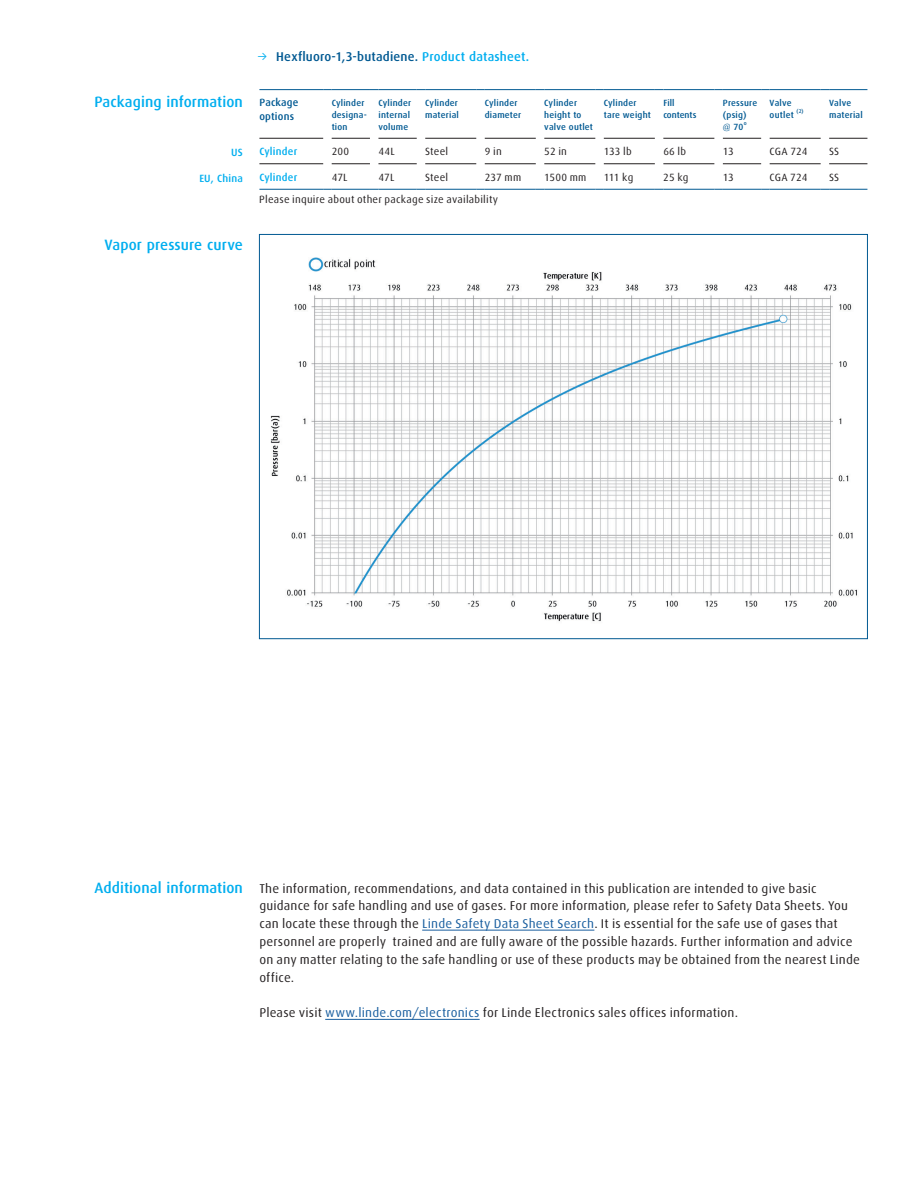
<style>
.page{position:relative;width:918px;height:1188px;background:#fff}
.page>*{position:absolute;margin:0;border:0;box-sizing:border-box;transform-origin:0 0}
.t1{font:500 15px "Linde Dax Global";letter-spacing:.005em;color:#00aeef}
.t2{font:12.75px/17.9px "Linde Dax Global";letter-spacing:.015em;color:#231f20}
.t3{font:500 12.75px "Linde Dax Global";letter-spacing:.015em;color:#005992}
.t4{font:10.5px "Linde Dax Global";letter-spacing:.02em;color:#231f20}
.t5{font:500 10.5px "Linde Dax Global";letter-spacing:.02em;color:#00aeef}
.t6{font:500 10.5px/14.7px "Linde Dax Global";letter-spacing:.02em;color:#005992}
.t7{font:500 9px/12px "Linde Dax Global";letter-spacing:.025em;color:#005992}
.t8{font:500 9px/12px "Linde Dax Global";color:#005992}
.t9{font:500 5.4px "Linde Dax Global";color:#005992}
.s1{font-weight:400;color:#00aeef}
.s2{color:#00aeef}
.s3{font-weight:500;font-size:15px;color:#00aeef}
.s4{color:#175d9e}
</style>
<div class="page">
<img style="left:270px;top:257px;width:587px;height:365px">
<hr style="left:422px;top:930px;width:172px;height:1px;background:#175d9e">
<hr style="left:325px;top:1019px;width:155px;height:1px;background:#175d9e">
<hr style="left:259px;top:89px;width:64px;height:1px;background:#005992">
<hr style="left:332px;top:89px;width:38px;height:1px;background:#005992">
<hr style="left:378px;top:89px;width:39px;height:1px;background:#005992">
<hr style="left:425px;top:89px;width:51px;height:1px;background:#005992">
<hr style="left:485px;top:89px;width:51px;height:1px;background:#005992">
<hr style="left:544px;top:89px;width:51px;height:1px;background:#005992">
<hr style="left:604px;top:89px;width:51px;height:1px;background:#005992">
<hr style="left:663px;top:89px;width:51px;height:1px;background:#005992">
<hr style="left:723px;top:89px;width:38px;height:1px;background:#005992">
<hr style="left:770px;top:89px;width:51px;height:1px;background:#005992">
<hr style="left:829px;top:89px;width:38px;height:1px;background:#005992">
<hr style="left:259px;top:138px;width:64px;height:1px;background:#231f20">
<hr style="left:332px;top:138px;width:38px;height:1px;background:#231f20">
<hr style="left:378px;top:138px;width:39px;height:1px;background:#231f20">
<hr style="left:425px;top:138px;width:51px;height:1px;background:#231f20">
<hr style="left:485px;top:138px;width:51px;height:1px;background:#231f20">
<hr style="left:544px;top:138px;width:51px;height:1px;background:#231f20">
<hr style="left:604px;top:138px;width:51px;height:1px;background:#231f20">
<hr style="left:663px;top:138px;width:51px;height:1px;background:#231f20">
<hr style="left:723px;top:138px;width:38px;height:1px;background:#231f20">
<hr style="left:770px;top:138px;width:51px;height:1px;background:#231f20">
<hr style="left:829px;top:138px;width:38px;height:1px;background:#231f20">
<hr style="left:259px;top:163px;width:64px;height:1px;background:#231f20">
<hr style="left:332px;top:163px;width:38px;height:1px;background:#231f20">
<hr style="left:378px;top:163px;width:39px;height:1px;background:#231f20">
<hr style="left:425px;top:163px;width:51px;height:1px;background:#231f20">
<hr style="left:485px;top:163px;width:51px;height:1px;background:#231f20">
<hr style="left:544px;top:163px;width:51px;height:1px;background:#231f20">
<hr style="left:604px;top:163px;width:51px;height:1px;background:#231f20">
<hr style="left:663px;top:163px;width:51px;height:1px;background:#231f20">
<hr style="left:723px;top:163px;width:38px;height:1px;background:#231f20">
<hr style="left:770px;top:163px;width:51px;height:1px;background:#231f20">
<hr style="left:829px;top:163px;width:38px;height:1px;background:#231f20">
<hr style="left:259px;top:189px;width:64px;height:1px;background:#005992">
<hr style="left:332px;top:189px;width:38px;height:1px;background:#005992">
<hr style="left:378px;top:189px;width:39px;height:1px;background:#005992">
<hr style="left:425px;top:189px;width:51px;height:1px;background:#005992">
<hr style="left:485px;top:189px;width:51px;height:1px;background:#005992">
<hr style="left:544px;top:189px;width:51px;height:1px;background:#005992">
<hr style="left:604px;top:189px;width:51px;height:1px;background:#005992">
<hr style="left:663px;top:189px;width:51px;height:1px;background:#005992">
<hr style="left:723px;top:189px;width:38px;height:1px;background:#005992">
<hr style="left:770px;top:189px;width:51px;height:1px;background:#005992">
<hr style="left:829px;top:189px;width:38px;height:1px;background:#005992">
<p class="t1" style="left:94px;top:93px;width:150px">Packaging information</p>
<p class="t5" style="left:231px;top:146px;width:13px">US</p>
<p class="t5" style="left:199px;top:172px;width:45px">EU, China</p>
<p class="t1" style="left:104px;top:236px;width:140px">Vapor pressure curve</p>
<p class="t3" style="left:257px;top:49px;width:273px"><span class="s1">→</span> Hexfluoro-1,3-butadiene. <span class="s2">Product datasheet.</span></p>
<p class="t6" style="left:259px;top:95px;width:41px">Package options</p>
<p class="t7" style="left:332px;top:97px;width:37px">Cylinder designa&shy;tion</p>
<p class="t7" style="left:378px;top:97px;width:34px;text-align:justify">Cylinder internal volume</p>
<p class="t7" style="left:425px;top:97px;width:35px">Cylinder material</p>
<p class="t7" style="left:485px;top:97px;width:38px">Cylinder diameter</p>
<p class="t7" style="left:544px;top:97px;width:50px">Cylinder height to valve outlet</p>
<p class="t7" style="left:604px;top:97px;width:49px">Cylinder tare weight</p>
<p class="t8" style="left:663px;top:97px;width:35px">Fill contents</p>
<p class="t7" style="left:723px;top:97px;width:36px">Pressure (psig)<br>@ 70</p>
<p class="t9" style="left:744px;top:120px;width:4px">o</p>
<p class="t7" style="left:770px;top:97px;width:26px">Valve outlet</p>
<p class="t9" style="left:797px;top:108px;width:8px">(2)</p>
<p class="t7" style="left:829px;top:97px;width:35px">Valve material</p>
<p class="t5" style="left:259px;top:145px;width:39px">Cylinder</p>
<p class="t4" style="left:332px;top:145px;width:19px">200</p>
<p class="t4" style="left:378px;top:145px;width:18px">44L</p>
<p class="t4" style="left:425px;top:145px;width:25px">Steel</p>
<p class="t4" style="left:485px;top:145px;width:18px">9 in</p>
<p class="t4" style="left:544px;top:145px;width:24px">52 in</p>
<p class="t4" style="left:604px;top:145px;width:29px">133 lb</p>
<p class="t4" style="left:663px;top:145px;width:24px">66 lb</p>
<p class="t4" style="left:723px;top:145px;width:13px">13</p>
<p class="t4" style="left:770px;top:145px;width:39px">CGA 724</p>
<p class="t4" style="left:829px;top:145px;width:12px">SS</p>
<p class="t5" style="left:259px;top:171px;width:39px">Cylinder</p>
<p class="t4" style="left:332px;top:171px;width:18px">47L</p>
<p class="t4" style="left:378px;top:171px;width:18px">47L</p>
<p class="t4" style="left:425px;top:171px;width:25px">Steel</p>
<p class="t4" style="left:485px;top:171px;width:38px">237 mm</p>
<p class="t4" style="left:544px;top:171px;width:44px">1500 mm</p>
<p class="t4" style="left:604px;top:171px;width:31px">111 kg</p>
<p class="t4" style="left:663px;top:171px;width:27px">25 kg</p>
<p class="t4" style="left:723px;top:171px;width:13px">13</p>
<p class="t4" style="left:770px;top:171px;width:39px">CGA 724</p>
<p class="t4" style="left:829px;top:171px;width:12px">SS</p>
<p class="t4" style="left:259px;top:193px;width:240px">Please inquire about other package size availability</p>
<p class="t2" style="left:259px;top:879px;width:602px;text-indent:-165px"><span class="s3">Additional information</span> The information, recommendations, and data contained in this publication are intended to give basic guidance for safe handling and use of gases. For more information, please refer to Safety Data Sheets. You can locate these through the <span class="s4">Linde Safety Data Sheet Search</span>. It is essential for the safe use of gases that personnel are properly trained and are fully aware of the possible hazards. Further information and advice on any matter relating to the safe handling or use of these products may be obtained from the nearest Linde office.</p>
<p class="t2" style="left:259px;top:1004px;width:480px">Please visit <span class="s4">www.linde.com/electronics</span> for Linde Electronics sales offices information.</p>
</div>
